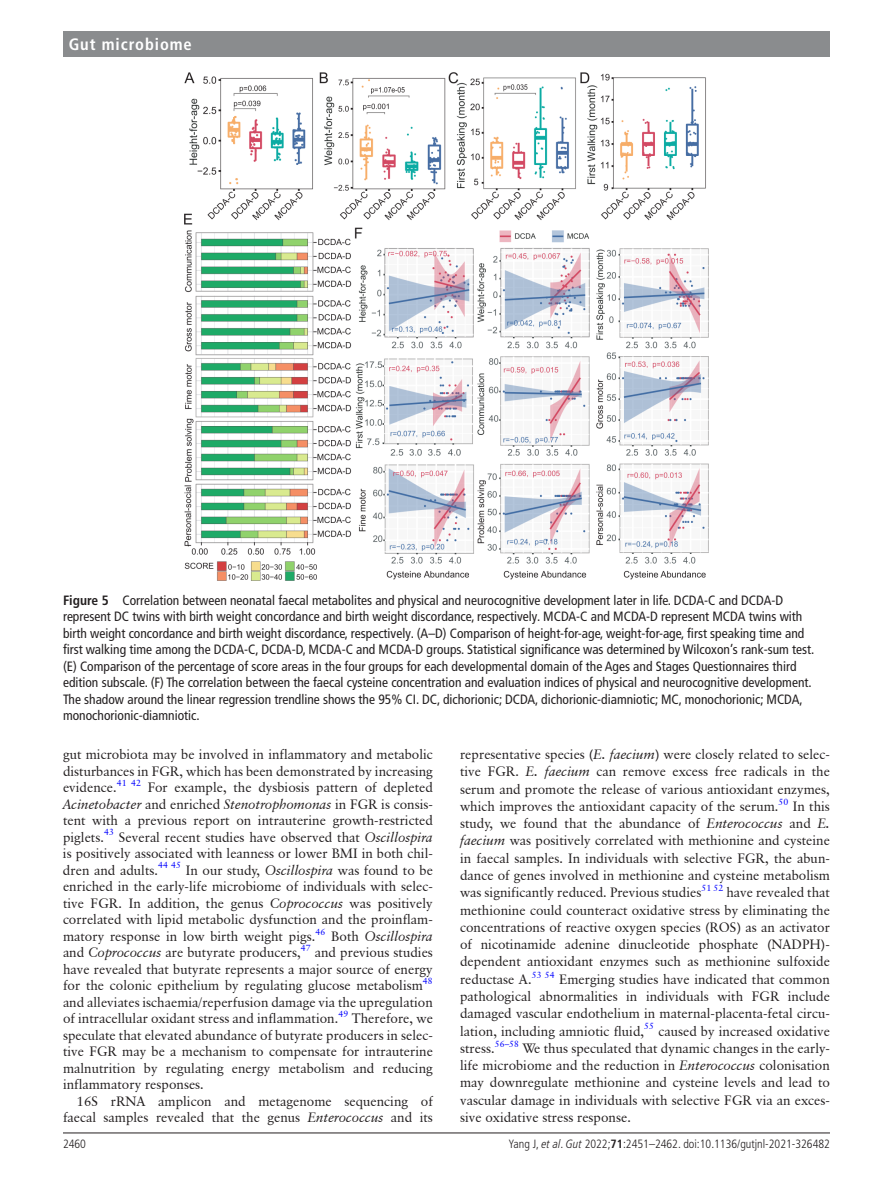
<style>
.page{position:relative;width:893px;height:1191px;background:#fff}
.page>*{position:absolute;margin:0;border:0;box-sizing:border-box;transform-origin:0 0}
.t1{font:700 condensed 16.5px "Frutiger LT Pro";letter-spacing:.055em;color:#fff}
.t2{font:13.5px/16.5px "Classical Garamond BT";color:#231f20;text-align:justify}
.t3{font:condensed 13.5px/16.5px "Frutiger LT Pro";color:#231f20}
.t4{font:300 condensed 12px "Frutiger LT Pro";color:#231f20}
.t5{font:9px "Classical Garamond BT";color:#00f}
.s1{font-weight:700}
.s2{font-style:italic}
</style>
<div class="page">
<hr style="left:63px;top:1132px;width:767px;height:1px;background:#231f20">
<div style="left:63px;top:31px;width:767px;height:25px;background:#8a8c8e"></div>
<img style="left:184px;top:72px;width:525px;height:508px">
<p class="t1" style="left:69px;top:34px;width:125px">Gut microbiome</p>
<p class="t3" style="left:63px;top:591px;width:753px"><span class="s1">Figure 5</span> Correlation between neonatal faecal metabolites and physical and neurocognitive development later in life. DCDA-C and DCDA-D represent DC twins with birth weight concordance and birth weight discordance, respectively. MCDA-C and MCDA-D represent MCDA twins with birth weight concordance and birth weight discordance, respectively. (A–D) Comparison of height-for-age, weight-for-age, first speaking time and first walking time among the DCDA-C, DCDA-D, MCDA-C and MCDA-D groups. Statistical significance was determined by Wilcoxon’s rank-sum test. (E) Comparison of the percentage of score areas in the four groups for each developmental domain of the Ages and Stages Questionnaires third edition subscale. (F) The correlation between the faecal cysteine concentration and evaluation indices of physical and neurocognitive development.<br>The shadow around the linear regression trendline shows the 95% CI. DC, dichorionic; DCDA, dichorionic-diamniotic; MC, monochorionic; MCDA, monochorionic-diamniotic.</p>
<p class="t2" style="left:63px;top:746px;width:371px">gut microbiota may be involved in inflammatory and metabolic disturbances in FGR, which has been demonstrated by increasing evidence.</p>
<p class="t5" style="left:117px;top:777px;width:26px">41 42</p>
<p class="t2" style="left:63px;top:779px;width:371px;text-indent:85px">For example, the dysbiosis pattern of depleted <span class="s2">Acinetobacter</span> and enriched <span class="s2">Stenotrophomonas</span> in FGR is consis&shy;tent with a previous report on intrauterine growth-restricted piglets.<sup>43</sup> Several recent studies have observed that <span class="s2">Oscillospira </span>is positively associated with leanness or lower BMI in both chil&shy;dren and adults.<sup>44</sup> <sup>45</sup> In our study, <span class="s2">Oscillospira</span> was found to be enriched in the early-life microbiome of individuals with selec&shy;tive FGR. In addition, the genus <span class="s2">Coprococcus</span> was positively correlated with lipid metabolic dysfunction and the proinflam&shy;matory response in low birth weight pigs.<sup>46</sup> Both <span class="s2">Oscillospira </span>and <span class="s2">Coprococcus</span> are butyrate producers,<sup>47</sup> and previous studies have revealed that butyrate represents a major source of energy for the colonic epithelium by regulating glucose metabolism<sup>48 </sup>and alleviates ischaemia/reperfusion damage via the upregulation of intracellular oxidant stress and inflammation.<sup>49</sup> Therefore, we speculate that elevated abundance of butyrate producers in selec&shy;tive FGR may be a mechanism to compensate for intrauterine malnutrition by regulating energy metabolism and reducing inflammatory responses.</p>
<p class="t2" style="left:63px;top:1092px;width:371px;text-align:right">16S rRNA amplicon and metagenome sequencing of faecal samples revealed that the genus <span class="s2">Enterococcus</span> and its</p>
<p class="t2" style="left:460px;top:745px;width:371px;line-height:17.2px">representative species (<span class="s2">E. faecium</span>) were closely related to selec&shy;tive FGR. <span class="s2">E. faecium</span> can remove excess free radicals in the serum and promote the release of various antioxidant enzymes, which improves the antioxidant capacity of the serum.<sup>50</sup> In this study, we found that the abundance of <span class="s2">Enterococcus</span> and <span class="s2">E. faecium</span> was positively correlated with methionine and cysteine in faecal samples. In individuals with selective FGR, the abun&shy;dance of genes involved in methionine and cysteine metabolism was significantly reduced. Previous studies<sup>51</sup> <sup>52</sup> have revealed that methionine could counteract oxidative stress by eliminating the concentrations of reactive oxygen species (ROS) as an activator of nicotinamide adenine dinucleotide phosphate (NADPH)- dependent antioxidant enzymes such as methionine sulfoxide reductase A.<sup>53</sup> <sup>54</sup> Emerging studies have indicated that common pathological abnormalities in individuals with FGR include damaged vascular endothelium in maternal-placenta-fetal circu&shy;lation, including amniotic fluid,<sup>55</sup> caused by increased oxidative stress.<sup>56–58</sup> We thus speculated that dynamic changes in the early&shy;life microbiome and the reduction in <span class="s2">Enterococcus</span> colonisation may downregulate methionine and cysteine levels and lead to vascular damage in individuals with selective FGR via an exces&shy;sive oxidative stress response.</p>
<p class="t4" style="left:63px;top:1136px;width:25px">2460</p>
<p class="t4" style="left:508px;top:1136px;width:323px">Yang J, <span class="s2">et al</span>. <span class="s2">Gut</span> 2022;<span class="s1">71</span>:2451–2462. doi:10.1136/gutjnl-2021-326482</p>
</div>
